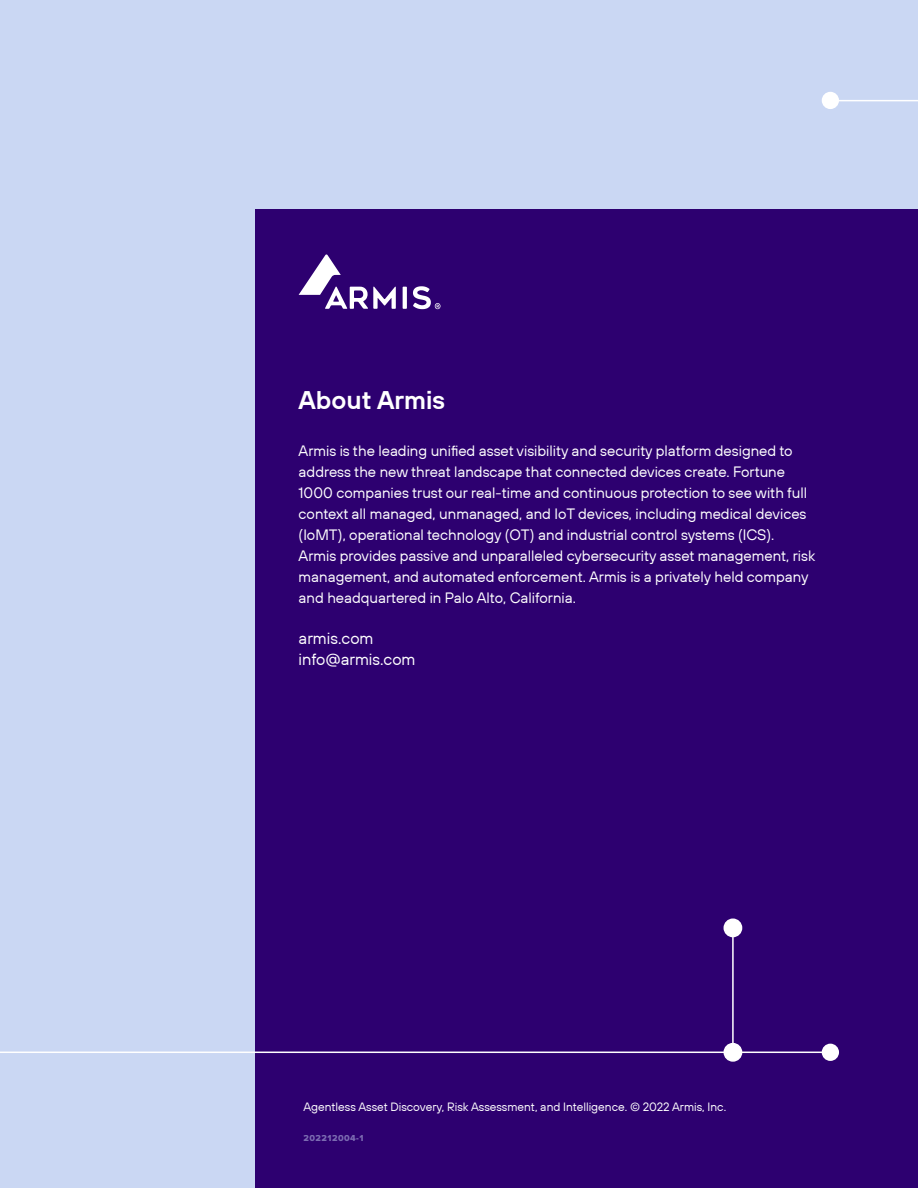
<style>
.page{position:relative;width:918px;height:1188px;background:#cad7f3}
.page>*{position:absolute;margin:0;border:0;box-sizing:border-box;transform-origin:0 0}
.t1{font:600 25.5px "TT Hoves";color:#fff}
.t2{font:16.5px/21px "TT Hoves";color:#fff}
.t3{font:15px/21px "TT Hoves";color:#fff}
.t4{font:12px "TT Hoves";color:#fff}
.t5{font:9px "Proxima Nova Extrabld";letter-spacing:.05em;color:#cad7f3}
</style>
<div class="page">
<div style="left:255px;top:210px;width:663px;height:978px;background:#2d0070"></div>
<svg style="left:299px;top:254px;width:97px;height:55px"></svg>
<svg style="left:403px;top:287px;width:4px;height:22px"></svg>
<svg style="left:413px;top:286px;width:28px;height:23px"></svg>
<hr style="left:833px;top:100px;width:85px;height:1px;background:#fff">
<hr style="left:0;top:1052px;width:839px;height:1px;background:#fff">
<div style="left:724px;top:1044px;width:18px;height:17px;background:#fff;border-radius:50%"></div>
<div style="left:724px;top:1043px;width:18px;height:19px;border:2px solid #fff;border-radius:50%"></div>
<div style="left:724px;top:919px;width:18px;height:18px;background:#fff;border-radius:50%"></div>
<div style="left:724px;top:919px;width:18px;height:18px;border:2px solid #fff;border-radius:50%"></div>
<hr style="left:732px;top:935px;width:2px;height:119px;background:#fff">
<div style="left:822px;top:1044px;width:17px;height:17px;background:#fff;border-radius:50%"></div>
<div style="left:822px;top:92px;width:17px;height:17px;background:#fff;border-radius:50%"></div>
<h1 class="t1" style="left:299px;top:384px;width:148px">About Armis</h1>
<p class="t3" style="left:299px;top:440px;width:518px">Armis is the leading unified asset visibility and security platform designed to address the new threat landscape that connected devices create. Fortune 1000 companies trust our real-time and continuous protection to see with full context all managed, unmanaged, and IoT devices, including medical devices (IoMT), operational technology (OT) and industrial control systems (ICS).<br>Armis provides passive and unparalleled cybersecurity asset management, risk management, and automated enforcement. Armis is a privately held company and headquartered in Palo Alto, California.</p>
<p class="t2" style="left:299px;top:627px;width:118px">armis.com info@armis.com</p>
<p class="t4" style="left:303px;top:1099px;width:424px">Agentless Asset Discovery, Risk Assessment, and Intelligence. © 2022 Armis, Inc.</p>
<p class="t5" style="left:304px;top:1131px;width:61px">202212004-1</p>
</div>
